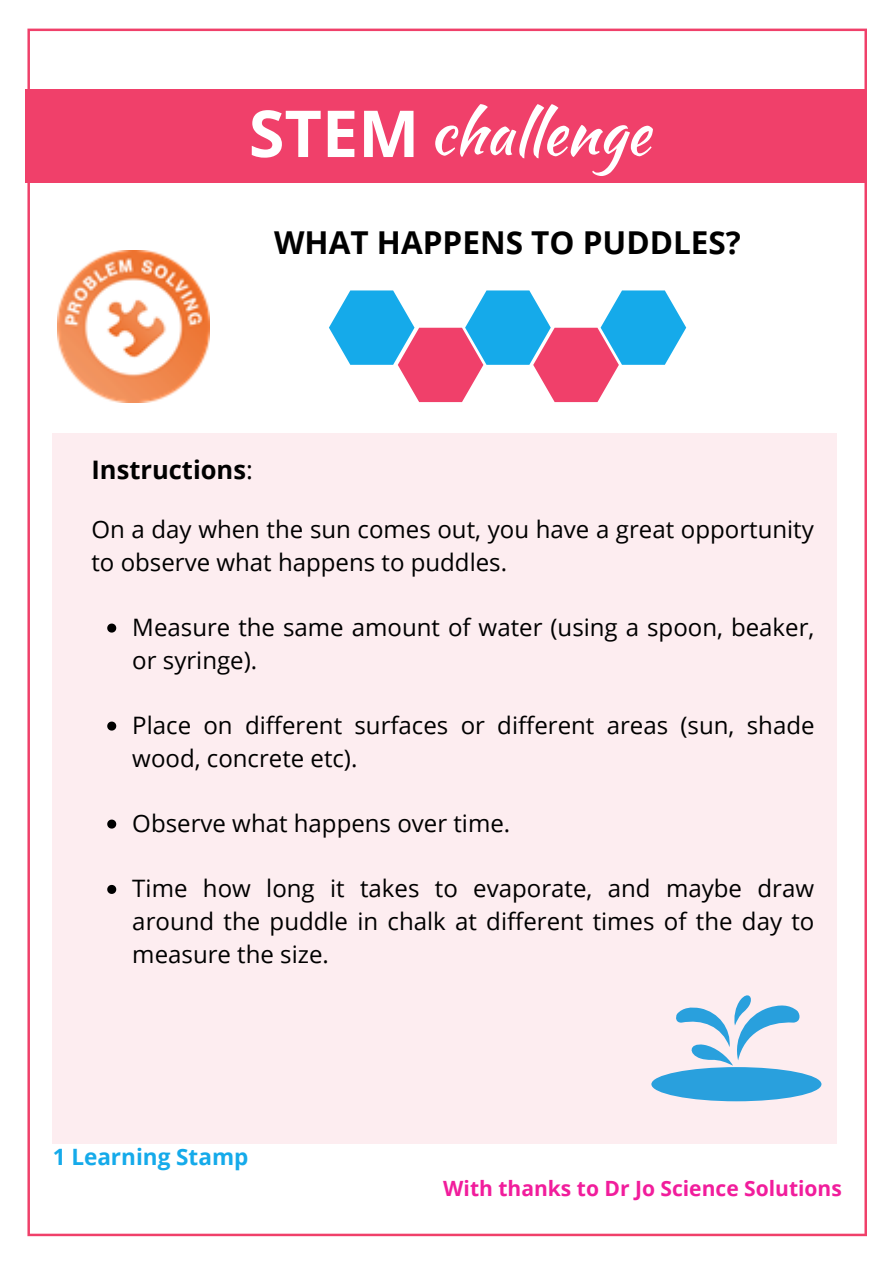
<style>
.page{position:relative;width:894px;height:1264px;background:#fff}
.page>*{position:absolute;margin:0;border:0;box-sizing:border-box;transform-origin:0 0}
.t1{font:700 64.8px "Open Sans";color:#fff}
.t2{font:60px "Kaushan Script";color:#fff}
.t3{font:700 31.5px "Open Sans";color:#000}
.t4{font:700 25.5px "Open Sans";color:#000}
.t5{font:24px/32.7px "Open Sans";color:#000}
.t6{font:700 22.5px "Open Sans";color:#15aaea}
.t7{font:700 21px "Open Sans";color:#f11d9c}
.s1{font-weight:400}
</style>
<div class="page">
<hr style="left:27px;top:31px;width:3px;height:1202px;background:#f0406a">
<hr style="left:864px;top:31px;width:2px;height:1202px;background:#f0406a">
<hr style="left:30px;top:1233px;width:834px;height:3px;background:#f0406a">
<hr style="left:30px;top:29px;width:834px;height:2px;background:#f0406a">
<svg style="left:329px;top:290px;width:357px;height:112px"></svg>
<div style="left:25px;top:89px;width:839px;height:94px;background:#f0406a"></div>
<div style="left:53px;top:432px;width:783px;height:711px;background:#fdedf0"></div>
<svg style="left:107px;top:623px;width:9px;height:9px"></svg>
<svg style="left:107px;top:721px;width:9px;height:9px"></svg>
<svg style="left:107px;top:819px;width:9px;height:9px"></svg>
<svg style="left:107px;top:884px;width:9px;height:9px"></svg>
<img style="left:57px;top:250px;width:152px;height:152px">
<p class="t1" style="left:249px;top:88px;width:172px">STEM</p>
<p class="t2" style="left:429px;top:89px;width:222px">challenge</p>
<p class="t3" style="left:274px;top:220px;width:468px">WHAT HAPPENS TO PUDDLES?</p>
<p class="t4" style="left:91px;top:451px;width:163px">Instructions<span class="s1">:</span></p>
<p class="t5" style="left:91px;top:512px;width:723px">On a day when the sun comes out, you have a great opportunity to observe what happens to puddles.</p>
<p class="t5" style="left:132px;top:610px;width:683px">Measure the same amount of water (using a spoon, beaker, or syringe).</p>
<p class="t5" style="left:132px;top:708px;width:683px">Place on different surfaces or different areas (sun, shade wood, concrete etc).</p>
<p class="t5" style="left:132px;top:806px;width:379px">Observe what happens over time.</p>
<p class="t5" style="left:132px;top:871px;width:683px;text-align:justify">Time how long it takes to evaporate, and maybe draw around the puddle in chalk at different times of the day to measure the size.</p>
<p class="t6" style="left:53px;top:1141px;width:197px">1 Learning Stamp</p>
<p class="t7" style="left:443px;top:1173px;width:400px">With thanks to Dr Jo Science Solutions</p>
</div>
